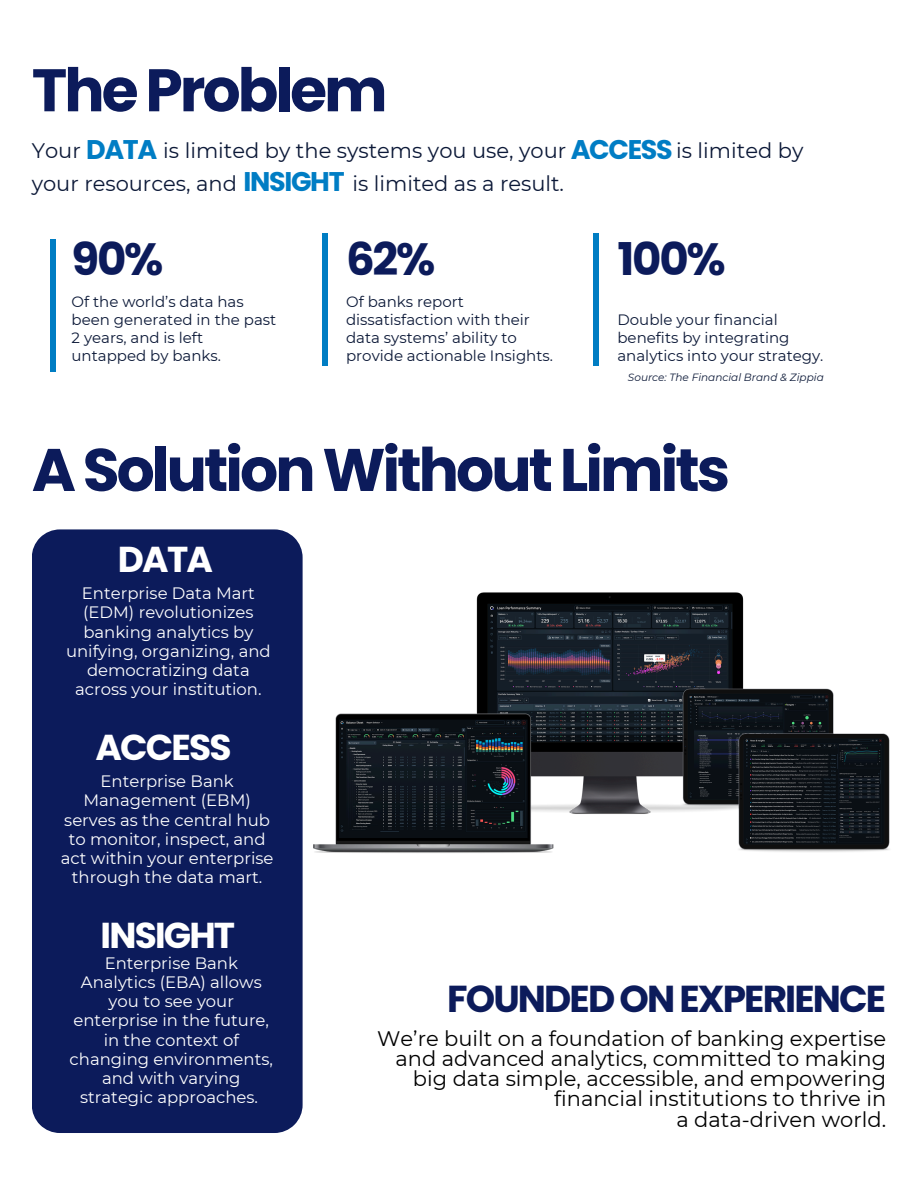
<style>
.page{position:relative;width:918px;height:1188px;background:#fff}
.page>*{position:absolute;margin:0;border:0;box-sizing:border-box;transform-origin:0 0}
.t1{font:700 60px "Poppins";letter-spacing:-.05em;color:#0c1b5b}
.t2{font:700 45.15px "Poppins";letter-spacing:-.05em;color:#0c1b5b}
.t3{font:700 37.5px "Poppins";letter-spacing:-.05em;color:#0c1b5b}
.t4{font:700 36px "Poppins";letter-spacing:-.05em;color:#fff}
.t5{font:700 27px "Poppins";letter-spacing:-.05em;color:#007dc4}
.t6{font:21px/20.2px "Montserrat";color:#000;text-align:right}
.t7{font:21px "Montserrat";color:#0b1837}
.t8{font:16.5px/19.2px "Montserrat";color:#fff;text-align:center}
.t9{font:15px/18px "Montserrat";color:#0b1837}
.t10{font:italic 10.5px "Montserrat";color:#0b1837}
</style>
<div class="page">
<div style="left:32px;top:529px;width:271px;height:604px;background:#0c1b5b"></div>
<div style="left:51px;top:239px;width:5px;height:132px;background:#007dc3"></div>
<div style="left:322px;top:233px;width:5px;height:133px;background:#007dc3"></div>
<div style="left:593px;top:233px;width:5px;height:133px;background:#007dc3"></div>
<img style="left:275px;top:529px;width:615px;height:367px">
<h4 class="t1" style="left:32px;top:48px;width:357px">The Problem</h4>
<h3 class="t5" style="left:86px;top:131px;width:73px">DATA</h3>
<h6 class="t5" style="left:571px;top:131px;width:104px">ACCESS</h6>
<h3 class="t5" style="left:244px;top:163px;width:103px">INSIGHT</h3>
<h6 class="t7" style="left:32px;top:138px;width:51px">Your</h6>
<h6 class="t7" style="left:163px;top:138px;width:404px">is limited by the systems you use, your</h6>
<h6 class="t7" style="left:676px;top:138px;width:129px">is limited by</h6>
<h6 class="t7" style="left:32px;top:170px;width:207px">your resources, and</h6>
<h6 class="t7" style="left:352px;top:170px;width:213px">is limited as a result.</h6>
<h4 class="t2" style="left:72px;top:228px;width:93px">90%</h4>
<h1 class="t9" style="left:72px;top:293px;width:206px">Of the world’s data has been generated in the past<br>2 years, and is left untapped by banks.</h1>
<h4 class="t2" style="left:346px;top:228px;width:91px">62%</h4>
<h5 class="t9" style="left:346px;top:293px;width:208px">Of banks report dissatisfaction with their data systems’ ability to provide actionable Insights.</h5>
<h6 class="t2" style="left:617px;top:228px;width:110px">100%</h6>
<h2 class="t9" style="left:617px;top:311px;width:208px">Double your financial benefits by integrating analytics into your strategy.</h2>
<h6 class="t10" style="left:628px;top:371px;width:197px">Source: The Financial Brand &amp; Zippia</h6>
<h3 class="t1" style="left:32px;top:428px;width:700px">A Solution Without Limits</h3>
<h2 class="t4" style="left:118px;top:534px;width:97px">DATA</h2>
<h6 class="t8" style="left:66px;top:584px;width:206px">Enterprise Data Mart (EDM) revolutionizes banking analytics by unifying, organizing, and democratizing data across your institution.</h6>
<h2 class="t4" style="left:96px;top:722px;width:138px">ACCESS</h2>
<h6 class="t8" style="left:61px;top:772px;width:214px">Enterprise Bank<br>Management (EBM) serves as the central hub to monitor, inspect, and act within your enterprise through the data mart.</h6>
<p class="t4" style="left:101px;top:910px;width:136px">INSIGHT</p>
<h1 class="t8" style="left:70px;top:954px;width:205px">Enterprise Bank<br>Analytics (EBA) allows you to see your enterprise in the future, in the context of changing environments, and with varying strategic approaches.</h1>
<h3 class="t3" style="left:447px;top:973px;width:441px">FOUNDED ON EXPERIENCE</h3>
<p class="t6" style="left:377px;top:1028px;width:510px">We’re built on a foundation of banking expertise and advanced analytics, committed to making big data simple, accessible, and empowering financial institutions to thrive in<br>a data-driven world.</p>
</div>
